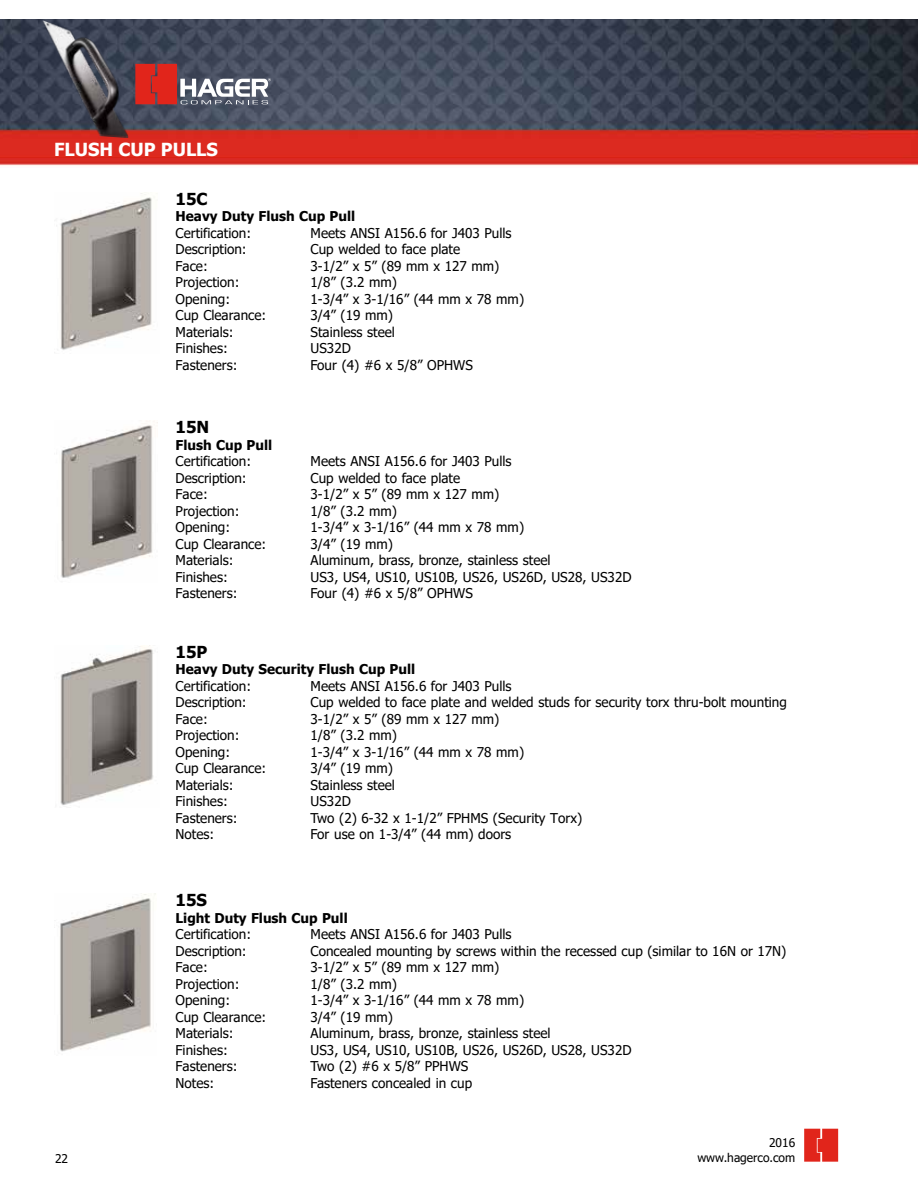
<style>
.page{position:relative;width:918px;height:1188px;background:#fff}
.page>*{position:absolute;margin:0;border:0;box-sizing:border-box;transform-origin:0 0}
.t1{font:700 18px "Tahoma";color:#fff}
.t2{font:700 16.5px "Tahoma";color:#000}
.t3{font:13.5px "Tahoma";color:#000}
.t4{font:700 13.5px "Tahoma";color:#000}
.t5{font:12px "Tahoma";color:#000}
</style>
<div class="page">
<svg style="left:804px;top:1129px;width:34px;height:33px"></svg>
<img style="left:0;top:19px;width:918px;height:147px">
<svg style="left:135px;top:64px;width:136px;height:40px;background:#966269"></svg>
<img style="left:54px;top:193px;width:98px;height:160px">
<img style="left:61px;top:421px;width:97px;height:157px">
<img style="left:60px;top:645px;width:93px;height:160px">
<img style="left:60px;top:894px;width:96px;height:158px">
<h1 class="t1" style="left:54px;top:137px;width:165px">FLUSH CUP PULLS</h1>
<p class="t2" style="left:176px;top:187px;width:34px">15C</p>
<p class="t4" style="left:176px;top:207px;width:181px">Heavy Duty Flush Cup Pull</p>
<p class="t3" style="left:176px;top:224px;width:77px">Certification:</p>
<p class="t3" style="left:311px;top:224px;width:203px">Meets ANSI A156.6 for J403 Pulls</p>
<p class="t3" style="left:176px;top:240px;width:73px">Description:</p>
<p class="t3" style="left:311px;top:240px;width:151px">Cup welded to face plate</p>
<p class="t3" style="left:176px;top:257px;width:34px">Face:</p>
<p class="t3" style="left:311px;top:257px;width:190px">3-1/2” x 5” (89 mm x 127 mm)</p>
<p class="t3" style="left:176px;top:273px;width:66px">Projection:</p>
<p class="t3" style="left:311px;top:273px;width:88px">1/8” (3.2 mm)</p>
<p class="t3" style="left:176px;top:290px;width:56px">Opening:</p>
<p class="t3" style="left:311px;top:290px;width:215px">1-3/4” x 3-1/16” (44 mm x 78 mm)</p>
<p class="t3" style="left:176px;top:306px;width:92px">Cup Clearance:</p>
<p class="t3" style="left:311px;top:306px;width:84px">3/4” (19 mm)</p>
<p class="t3" style="left:176px;top:323px;width:60px">Materials:</p>
<p class="t3" style="left:311px;top:323px;width:86px">Stainless steel</p>
<p class="t3" style="left:176px;top:339px;width:54px">Finishes:</p>
<p class="t3" style="left:311px;top:339px;width:42px">US32D</p>
<p class="t3" style="left:176px;top:356px;width:64px">Fasteners:</p>
<p class="t3" style="left:311px;top:356px;width:164px">Four (4) #6 x 5/8” OPHWS</p>
<p class="t2" style="left:176px;top:416px;width:35px">15N</p>
<p class="t4" style="left:176px;top:435px;width:98px">Flush Cup Pull</p>
<p class="t3" style="left:176px;top:452px;width:77px">Certification:</p>
<p class="t3" style="left:311px;top:452px;width:203px">Meets ANSI A156.6 for J403 Pulls</p>
<p class="t3" style="left:176px;top:469px;width:73px">Description:</p>
<p class="t3" style="left:311px;top:469px;width:151px">Cup welded to face plate</p>
<p class="t3" style="left:176px;top:485px;width:34px">Face:</p>
<p class="t3" style="left:311px;top:485px;width:190px">3-1/2” x 5” (89 mm x 127 mm)</p>
<p class="t3" style="left:176px;top:502px;width:66px">Projection:</p>
<p class="t3" style="left:311px;top:502px;width:88px">1/8” (3.2 mm)</p>
<p class="t3" style="left:176px;top:518px;width:56px">Opening:</p>
<p class="t3" style="left:311px;top:518px;width:215px">1-3/4” x 3-1/16” (44 mm x 78 mm)</p>
<p class="t3" style="left:176px;top:535px;width:92px">Cup Clearance:</p>
<p class="t3" style="left:311px;top:535px;width:84px">3/4” (19 mm)</p>
<p class="t3" style="left:176px;top:551px;width:60px">Materials:</p>
<p class="t3" style="left:311px;top:551px;width:242px">Aluminum, brass, bronze, stainless steel</p>
<p class="t3" style="left:176px;top:568px;width:54px">Finishes:</p>
<p class="t3" style="left:311px;top:568px;width:322px">US3, US4, US10, US10B, US26, US26D, US28, US32D</p>
<p class="t3" style="left:176px;top:584px;width:64px">Fasteners:</p>
<p class="t3" style="left:311px;top:584px;width:164px">Four (4) #6 x 5/8” OPHWS</p>
<p class="t2" style="left:176px;top:640px;width:33px">15P</p>
<p class="t4" style="left:176px;top:660px;width:241px">Heavy Duty Security Flush Cup Pull</p>
<p class="t3" style="left:176px;top:677px;width:77px">Certification:</p>
<p class="t3" style="left:311px;top:677px;width:203px">Meets ANSI A156.6 for J403 Pulls</p>
<p class="t3" style="left:176px;top:694px;width:73px">Description:</p>
<p class="t3" style="left:311px;top:694px;width:478px">Cup welded to face plate and welded studs for security torx thru-bolt mounting</p>
<p class="t3" style="left:176px;top:710px;width:34px">Face:</p>
<p class="t3" style="left:311px;top:710px;width:190px">3-1/2” x 5” (89 mm x 127 mm)</p>
<p class="t3" style="left:176px;top:727px;width:66px">Projection:</p>
<p class="t3" style="left:311px;top:727px;width:88px">1/8” (3.2 mm)</p>
<p class="t3" style="left:176px;top:743px;width:56px">Opening:</p>
<p class="t3" style="left:311px;top:743px;width:215px">1-3/4” x 3-1/16” (44 mm x 78 mm)</p>
<p class="t3" style="left:176px;top:760px;width:92px">Cup Clearance:</p>
<p class="t3" style="left:311px;top:760px;width:84px">3/4” (19 mm)</p>
<p class="t3" style="left:176px;top:776px;width:60px">Materials:</p>
<p class="t3" style="left:311px;top:776px;width:86px">Stainless steel</p>
<p class="t3" style="left:176px;top:793px;width:54px">Finishes:</p>
<p class="t3" style="left:311px;top:793px;width:42px">US32D</p>
<p class="t3" style="left:176px;top:809px;width:64px">Fasteners:</p>
<p class="t3" style="left:311px;top:809px;width:273px">Two (2) 6-32 x 1-1/2” FPHMS (Security Torx)</p>
<p class="t3" style="left:176px;top:826px;width:40px">Notes:</p>
<p class="t3" style="left:311px;top:826px;width:202px">For use on 1-3/4” (44 mm) doors</p>
<p class="t2" style="left:176px;top:889px;width:33px">15S</p>
<p class="t4" style="left:176px;top:908px;width:174px">Light Duty Flush Cup Pull</p>
<p class="t3" style="left:176px;top:925px;width:77px">Certification:</p>
<p class="t3" style="left:311px;top:925px;width:203px">Meets ANSI A156.6 for J403 Pulls</p>
<p class="t3" style="left:176px;top:942px;width:73px">Description:</p>
<p class="t3" style="left:311px;top:942px;width:477px">Concealed mounting by screws within the recessed cup (similar to 16N or 17N)</p>
<p class="t3" style="left:176px;top:958px;width:34px">Face:</p>
<p class="t3" style="left:311px;top:958px;width:190px">3-1/2” x 5” (89 mm x 127 mm)</p>
<p class="t3" style="left:176px;top:975px;width:66px">Projection:</p>
<p class="t3" style="left:311px;top:975px;width:88px">1/8” (3.2 mm)</p>
<p class="t3" style="left:176px;top:991px;width:56px">Opening:</p>
<p class="t3" style="left:311px;top:991px;width:215px">1-3/4” x 3-1/16” (44 mm x 78 mm)</p>
<p class="t3" style="left:176px;top:1008px;width:92px">Cup Clearance:</p>
<p class="t3" style="left:311px;top:1008px;width:84px">3/4” (19 mm)</p>
<p class="t3" style="left:176px;top:1024px;width:60px">Materials:</p>
<p class="t3" style="left:311px;top:1024px;width:242px">Aluminum, brass, bronze, stainless steel</p>
<p class="t3" style="left:176px;top:1041px;width:54px">Finishes:</p>
<p class="t3" style="left:311px;top:1041px;width:322px">US3, US4, US10, US10B, US26, US26D, US28, US32D</p>
<p class="t3" style="left:176px;top:1057px;width:64px">Fasteners:</p>
<p class="t3" style="left:311px;top:1057px;width:159px">Two (2) #6 x 5/8” PPHWS</p>
<p class="t3" style="left:176px;top:1074px;width:40px">Notes:</p>
<p class="t3" style="left:311px;top:1074px;width:163px">Fasteners concealed in cup</p>
<p class="t5" style="left:769px;top:1135px;width:28px">2016</p>
<p class="t5" style="left:55px;top:1150px;width:15px">22</p>
<p class="t5" style="left:697px;top:1149px;width:99px">www.hagerco.com</p>
</div>
